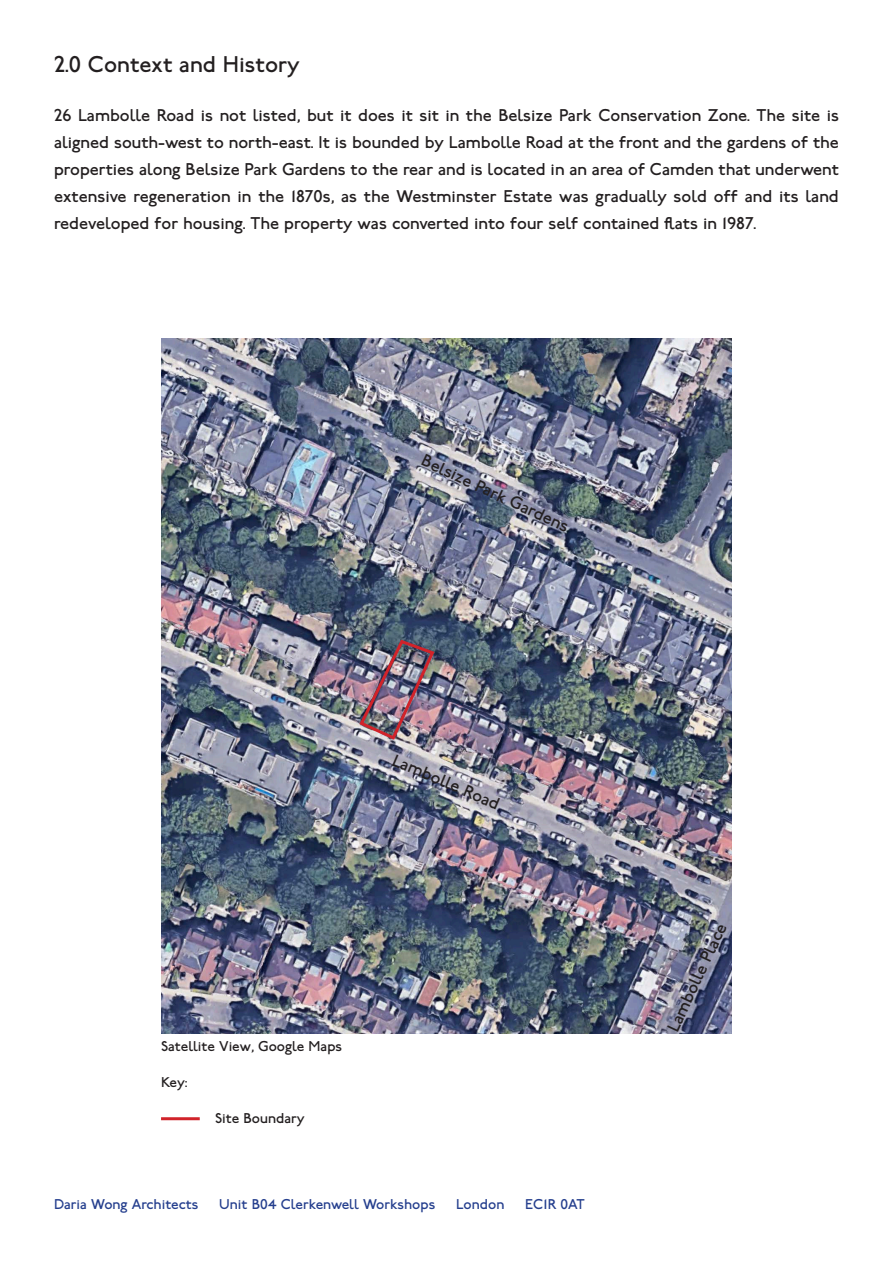
<style>
.page{position:relative;width:893px;height:1263px;background:#fff}
.page>*{position:absolute;margin:0;border:0;box-sizing:border-box;transform-origin:0 0}
.t1{font:24px "P22 Underground";color:#231f20}
.t2{font:18px/27px "P22 Underground";color:#231f20;text-align:justify}
.t3{font:15px "P22 Underground";color:#253f8e}
.t4{font:15px "P22 Underground";color:#231f20}
</style>
<div class="page">
<img style="left:161px;top:339px;width:571px;height:694px">
<img style="left:357px;top:638px;width:80px;height:104px">
<hr style="left:161px;top:1117px;width:39px;height:3px;background:#d1232a">
<p class="t1" style="left:54px;top:50px;width:247px">2.0 Context and History</p>
<p class="t2" style="left:54px;top:101px;width:786px">26 Lambolle Road is not listed, but it does it sit in the Belsize Park Conservation Zone. The site is aligned south-west to north-east. It is bounded by Lambolle Road at the front and the gardens of the properties along Belsize Park Gardens to the rear and is located in an area of Camden that underwent extensive regeneration in the 1870s, as the Westminster Estate was gradually sold off and its land redeveloped for housing. The property was converted into four self contained flats in 1987.</p>
<p class="t2" style="left:428px;top:447px;width:162px;rotate:25deg">Belsize Park Gardens</p>
<p class="t2" style="left:399px;top:747px;width:116px;rotate:23deg">Lambolle Road</p>
<p class="t4" style="left:161px;top:1038px;width:183px">Satellite View, Google Maps</p>
<p class="t4" style="left:161px;top:1074px;width:28px">Key:</p>
<p class="t4" style="left:215px;top:1110px;width:91px">Site Boundary</p>
<p class="t3" style="left:54px;top:1195px;width:146px">Daria Wong Architects</p>
<p class="t3" style="left:219px;top:1195px;width:218px">Unit B04 Clerkenwell Workshops</p>
<p class="t3" style="left:456px;top:1195px;width:50px">London</p>
<p class="t3" style="left:525px;top:1195px;width:61px">EC1R 0AT</p>
<p class="t2" style="left:660px;top:1025px;width:119px;rotate:-65deg">Lambolle Place</p>
</div>
